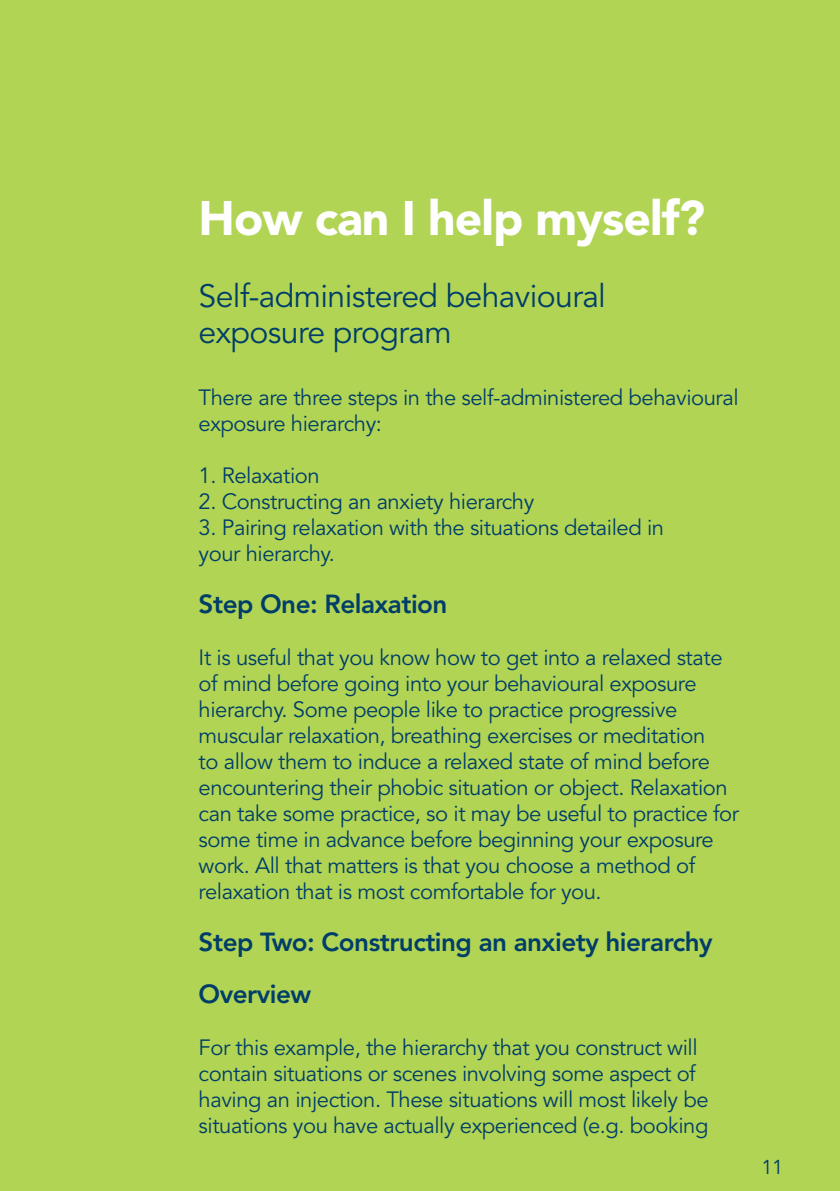
<style>
.page{position:relative;width:840px;height:1191px;background:#fff}
.page>*{position:absolute;margin:0;border:0;box-sizing:border-box;transform-origin:0 0}
.t1{font:900 48px "Avenir LT Std";letter-spacing:-.02em;color:#fff}
.t2{font:32px/36px "Avenir LT Std";letter-spacing:-.02em;color:#003e69}
.t3{font:800 26px/52px "Avenir LT Std";letter-spacing:-.02em;color:#003e69}
.t4{font:22px/26px "Avenir LT Std";letter-spacing:-.02em;color:#003e69}
.t5{font:20px "Avenir LT Std";color:#003e69}
</style>
<div class="page">
<div style="left:0;top:0;width:839px;height:1191px;background:#b2d454"></div>
<h1 class="t1" style="left:198px;top:189px;width:508px">How can I help myself?</h1>
<h2 class="t2" style="left:198px;top:279px;width:408px">Self-administered behavioural exposure program</h2>
<p class="t4" style="left:198px;top:385px;width:541px">There are three steps in the self-administered behavioural exposure hierarchy:</p>
<p class="t4" style="left:198px;top:463px;width:123px">1. Relaxation</p>
<p class="t4" style="left:198px;top:489px;width:337px">2. Constructing an anxiety hierarchy</p>
<p class="t4" style="left:198px;top:515px;width:467px">3. Pairing relaxation with the situations detailed in your hierarchy.</p>
<p class="t3" style="left:198px;top:578px;width:250px">Step One: Relaxation</p>
<p class="t4" style="left:198px;top:645px;width:541px">It is useful that you know how to get into a relaxed state of mind before going into your behavioural exposure hierarchy. Some people like to practice progressive muscular relaxation, breathing exercises or meditation<br>to allow them to induce a relaxed state of mind before encountering their phobic situation or object. Relaxation can take some practice, so it may be useful to practice for some time in advance before beginning your exposure work. All that matters is that you choose a method of relaxation that is most comfortable for you.</p>
<p class="t3" style="left:198px;top:916px;width:515px">Step Two: Constructing an anxiety hierarchy<br>Overview</p>
<p class="t4" style="left:198px;top:1035px;width:511px">For this example, the hierarchy that you construct will contain situations or scenes involving some aspect of having an injection. These situations will most likely be situations you have actually experienced (e.g. booking</p>
<p class="t5" style="left:761px;top:1155px;width:23px">11</p>
</div>
